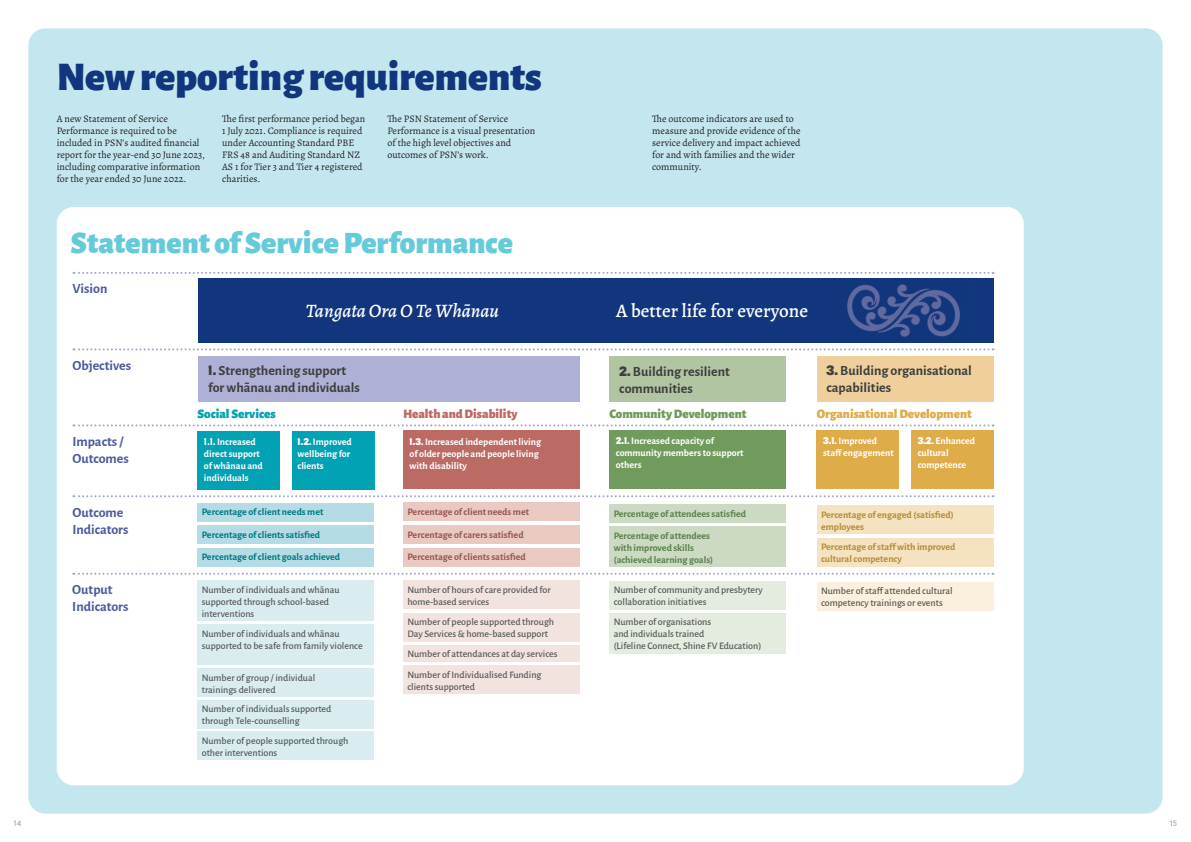
<style>
.page{position:relative;width:1191px;height:842px;background:#fff}
.page>*{position:absolute;margin:0;border:0;box-sizing:border-box;transform-origin:0 0}
.t1{font:900 41px "Alegreya Sans";color:#11367e}
.t2{font:900 31.4px "Alegreya Sans";color:#65cada}
.t3{font:500 19.1px "Alegreya";color:#fff}
.t4{font:italic 500 19.1px "Alegreya";color:#fff}
.t5{font:700 14px/16.8px "Alegreya Sans";color:#3e3e3f}
.t6{font:700 14px/16.8px "Alegreya Sans";color:#4d5a9e}
.t7{font:900 13px "Alegreya Sans";color:#deac49}
.t8{font:900 13px "Alegreya Sans";color:#709b5c}
.t9{font:900 13px "Alegreya Sans";color:#bc6a64}
.t10{font:900 13px "Alegreya Sans";color:#00a2b3}
.t11{font:500 10px/12px "Alegreya Sans";color:#57585a}
.t12{font:10px/12px "Alegreya";color:#231f20}
.t13{font:700 10px/12px "Alegreya Sans";color:#fff}
.t14{font:700 10px/12px "Alegreya Sans";color:#5a804c}
.t15{font:700 10px/12px "Alegreya Sans";color:#b58c3a}
.t16{font:700 10px "Alegreya Sans";color:#007784}
.t17{font:700 10px "Alegreya Sans";color:#9a5551}
.t18{font:8px "Brown";color:#a6acb4}
.s1{font-family:"GT Eesti Pro Display";font-weight:800}
.s2{font-family:"GT Eesti Pro Display"}
</style>
<div class="page">
<div style="left:28px;top:28px;width:1134px;height:786px;background:#c4e7ef;border-radius:17px"></div>
<div style="left:57px;top:207px;width:966px;height:578px;background:#fff;border-radius:17px"></div>
<div style="left:198px;top:278px;width:795px;height:65px;background:#11367e"></div>
<img style="left:847px;top:284px;width:113px;height:53px">
<div style="left:198px;top:356px;width:382px;height:46px;background:#aeb1d5"></div>
<div style="left:609px;top:431px;width:177px;height:58px;background:#709b5c"></div>
<div style="left:197px;top:431px;width:83px;height:59px;background:#00a2b3"></div>
<div style="left:197px;top:502px;width:177px;height:19px;background:#b5dce4"></div>
<div style="left:197px;top:525px;width:177px;height:19px;background:#b5dce4"></div>
<div style="left:197px;top:548px;width:177px;height:19px;background:#b5dce4"></div>
<div style="left:197px;top:580px;width:177px;height:41px;background:#d9edf0"></div>
<div style="left:197px;top:668px;width:177px;height:29px;background:#d9edf0"></div>
<div style="left:197px;top:625px;width:177px;height:40px;background:#d9edf0"></div>
<div style="left:197px;top:700px;width:177px;height:29px;background:#d9edf0"></div>
<div style="left:197px;top:732px;width:177px;height:28px;background:#d9edf0"></div>
<div style="left:609px;top:356px;width:177px;height:46px;background:#b2c5a2"></div>
<div style="left:609px;top:526px;width:177px;height:41px;background:#ccd9c3"></div>
<div style="left:609px;top:504px;width:177px;height:19px;background:#ccd9c3"></div>
<div style="left:609px;top:581px;width:177px;height:29px;background:#e4ecdf"></div>
<div style="left:609px;top:613px;width:177px;height:41px;background:#e4ecdf"></div>
<div style="left:816px;top:356px;width:177px;height:46px;background:#efd09c"></div>
<div style="left:816px;top:431px;width:83px;height:58px;background:#deac49"></div>
<div style="left:911px;top:430px;width:82px;height:59px;background:#deac49"></div>
<div style="left:816px;top:538px;width:177px;height:29px;background:#f5e2c0"></div>
<div style="left:816px;top:506px;width:177px;height:28px;background:#f5e2c0"></div>
<div style="left:816px;top:582px;width:177px;height:29px;background:#faf0dd"></div>
<svg style="left:73px;top:272px;width:920px;height:2px"></svg>
<svg style="left:73px;top:348px;width:920px;height:2px"></svg>
<svg style="left:73px;top:424px;width:920px;height:2px"></svg>
<svg style="left:73px;top:495px;width:920px;height:2px"></svg>
<svg style="left:73px;top:573px;width:920px;height:2px"></svg>
<div style="left:403px;top:431px;width:177px;height:58px;background:#bc6a64"></div>
<div style="left:403px;top:525px;width:177px;height:19px;background:#e8cac2"></div>
<div style="left:403px;top:548px;width:177px;height:19px;background:#e8cac2"></div>
<div style="left:403px;top:502px;width:177px;height:19px;background:#e8cac2"></div>
<div style="left:403px;top:580px;width:177px;height:29px;background:#f2e3df"></div>
<div style="left:403px;top:613px;width:177px;height:29px;background:#f2e3df"></div>
<div style="left:403px;top:645px;width:177px;height:17px;background:#f2e3df"></div>
<div style="left:403px;top:666px;width:177px;height:28px;background:#f2e3df"></div>
<div style="left:292px;top:431px;width:82px;height:59px;background:#00a2b3"></div>
<h1 class="t1" style="left:57px;top:43px;width:486px">New reporting requirements</h1>
<p class="t12" style="left:57px;top:113px;width:150px">A new Statement of Service<br>Performance is required to be included in PSN’s audited financial report for the year-end 30 June 2023, including comparative information for the year ended 30 June 2022.</p>
<p class="t12" style="left:222px;top:113px;width:145px">The first performance period began<br>1 July 2021. Compliance is required under Accounting Standard PBE<br>FRS 48 and Auditing Standard NZ<br>AS 1 for Tier 3 and Tier 4 registered charities.</p>
<p class="t12" style="left:387px;top:113px;width:149px">The PSN Statement of Service<br>Performance is a visual presentation of the high level objectives and outcomes of PSN’s work.</p>
<h2 class="t2" style="left:71px;top:218px;width:444px">Statement of Service Performance</h2>
<h3 class="t6" style="left:72px;top:279px;width:37px">Vision</h3>
<p class="t12" style="left:652px;top:113px;width:150px">The outcome indicators are used to measure and provide evidence of the service delivery and impact achieved for and with families and the wider community.</p>
<h3 class="t4" style="left:306px;top:297px;width:195px">Tangata Ora O Te Whānau</h3>
<h3 class="t3" style="left:616px;top:298px;width:194px">A better life for everyone</h3>
<h3 class="t6" style="left:72px;top:356px;width:60px">Objectives</h3>
<h3 class="t6" style="left:72px;top:432px;width:58px">Impacts /<br>Outcomes</h3>
<h3 class="t6" style="left:72px;top:503px;width:58px">Outcome<br>Indicators</h3>
<h3 class="t6" style="left:72px;top:580px;width:58px">Output<br>Indicators</h3>
<h3 class="t5" style="left:208px;top:361px;width:153px"><span class="s1">1.</span> Strengthening support for whānau and individuals</h3>
<h3 class="t10" style="left:197px;top:404px;width:80px">Social Services</h3>
<p class="t13" style="left:204px;top:435px;width:60px"><span class="s2">1.1.</span> Increased direct support of whānau and individuals</p>
<p class="t16" style="left:202px;top:504px;width:123px">Percentage of client needs met</p>
<p class="t16" style="left:202px;top:527px;width:120px">Percentage of clients satisfied</p>
<p class="t16" style="left:202px;top:550px;width:140px">Percentage of client goals achieved</p>
<p class="t11" style="left:202px;top:583px;width:139px">Number of individuals and whānau supported through school-based interventions</p>
<p class="t13" style="left:297px;top:435px;width:56px"><span class="s1">1.2</span><span class="s2">.</span> Improved wellbeing for clients</p>
<p class="t11" style="left:202px;top:627px;width:163px">Number of individuals and whānau supported to be safe from family violence</p>
<p class="t11" style="left:202px;top:671px;width:115px">Number of group / individual trainings delivered</p>
<h3 class="t9" style="left:403px;top:404px;width:116px">Health and Disability</h3>
<p class="t13" style="left:409px;top:435px;width:133px"><span class="s1">1.3</span><span class="s2">.</span> Increased independent living of older people and people living with disability</p>
<p class="t17" style="left:407px;top:504px;width:123px">Percentage of client needs met</p>
<p class="t17" style="left:407px;top:527px;width:118px">Percentage of carers satisfied</p>
<p class="t17" style="left:407px;top:550px;width:120px">Percentage of clients satisfied</p>
<p class="t11" style="left:407px;top:583px;width:145px">Number of hours of care provided for home-based services</p>
<p class="t11" style="left:407px;top:616px;width:148px">Number of people supported through<br>Day Services &amp; home-based support</p>
<p class="t11" style="left:407px;top:643px;width:152px;line-height:20.5px">Number of attendances at day services<br>Number of Individualised Funding</p>
<p class="t11" style="left:407px;top:680px;width:69px">clients supported</p>
<h3 class="t5" style="left:619px;top:362px;width:112px"><span class="s1">2.</span> Building resilient communities</h3>
<h3 class="t8" style="left:609px;top:403px;width:139px">Community Development</h3>
<p class="t13" style="left:616px;top:434px;width:129px"><span class="s1">2.1</span><span class="s2">.</span> Increased capacity of community members to support others</p>
<p class="t14" style="left:613px;top:507px;width:134px">Percentage of attendees satisfied</p>
<p class="t14" style="left:613px;top:529px;width:101px">Percentage of attendees with improved skills (achieved learning goals)</p>
<p class="t11" style="left:613px;top:583px;width:151px">Number of community and presbytery collaboration initiatives</p>
<p class="t11" style="left:613px;top:616px;width:149px">Number of organisations<br>and individuals trained<br>(Lifeline Connect, Shine FV Education)</p>
<h3 class="t5" style="left:826px;top:361px;width:147px"><span class="s1">3.</span> Building organisational capabilities</h3>
<h3 class="t7" style="left:816px;top:403px;width:157px">Organisational Development</h3>
<p class="t13" style="left:823px;top:434px;width:72px"><span class="s1">3.1</span><span class="s2">.</span> Improved staff engagement</p>
<p class="t13" style="left:917px;top:434px;width:59px"><span class="s1">3.2</span><span class="s2">.</span> Enhanced cultural competence</p>
<p class="t15" style="left:821px;top:508px;width:134px">Percentage of engaged (satisfied) employees</p>
<p class="t15" style="left:821px;top:540px;width:136px">Percentage of staff with improved cultural competency</p>
<p class="t11" style="left:821px;top:585px;width:133px">Number of staff attended cultural competency trainings or events</p>
<p class="t11" style="left:202px;top:702px;width:131px">Number of individuals supported through Tele-counselling</p>
<p class="t11" style="left:202px;top:734px;width:148px">Number of people supported through other interventions</p>
<p class="t18" style="left:14px;top:817px;width:9px">14</p>
<p class="t18" style="left:1169px;top:817px;width:9px">15</p>
</div>
